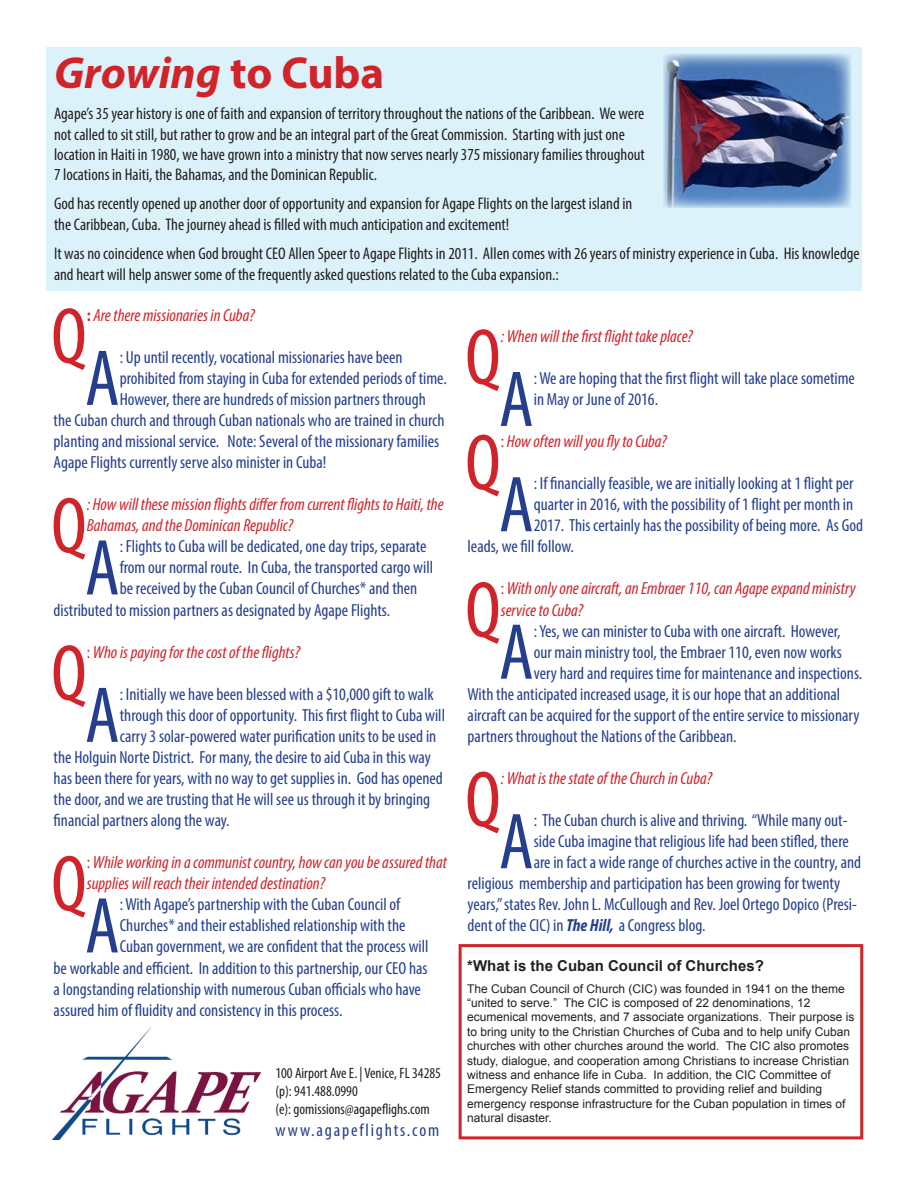
<style>
.page{position:relative;width:918px;height:1188px;background:#fff}
.page>*{position:absolute;margin:0;border:0;box-sizing:border-box;transform-origin:0 0}
.page_2_mast{font:condensed 80.1px "Myriad Pro";color:#d1232a}
.page_2_mast-2{font:condensed 80.1px "Myriad Pro";color:#253f8e}
.headline{font:italic 700 45px "Myriad Pro";color:#d1232a}
.t1{font:condensed 18px "Myriad Pro";letter-spacing:.1em;color:#253f8e}
.page_2_mast-3{font:condensed 17.55px/21px "Myriad Pro";color:#253f8e}
.page_2_mast-4{font:italic condensed 17.55px/21px "Myriad Pro";color:#d1232a}
.t2{font:condensed 16.8px/20.2px "Myriad Pro";color:#231f20}
.t3{font:condensed 15px "Myriad Pro";color:#231f20}
.photo_caption{font:700 15px "Arial";color:#231f20}
.photo_caption-2{font:12px/14.4px "Arial";color:#231f20}
.s1{font-style:normal}
.s2{font-weight:700;font-style:normal}
.s3{font-weight:700;font-style:italic}
</style>
<div class="page">
<div style="left:46px;top:47px;width:816px;height:244px;background:#d9f1fb"></div>
<img style="left:663px;top:54px;width:188px;height:154px">
<div style="left:459px;top:944px;width:404px;height:195px;border:3px solid #d1232a"></div>
<img style="left:52px;top:1026px;width:210px;height:113px">
<p class="headline" style="left:54px;top:43px;width:332px">Growing <span class="s1">to Cuba</span></p>
<p class="t2" style="left:54px;top:103px;width:592px">Agape’s 35 year history is one of faith and expansion of territory throughout the nations of the Caribbean. We were not called to sit still, but rather to grow and be an integral part of the Great Commission. Starting with just one location in Haiti in 1980, we have grown into a ministry that now serves nearly 375 missionary families throughout 7 locations in Haiti, the Bahamas, and the Dominican Republic.</p>
<p class="t2" style="left:54px;top:193px;width:580px">God has recently opened up another door of opportunity and expansion for Agape Flights on the largest island in the Caribbean, Cuba. The journey ahead is filled with much anticipation and excitement!</p>
<p class="t2" style="left:54px;top:243px;width:807px;line-height:20.7px">It was no coincidence when God brought CEO Allen Speer to Agape Flights in 2011. Allen comes with 26 years of ministry experience in Cuba. His knowledge and heart will help answer some of the frequently asked questions related to the Cuba expansion.:</p>
<p class="page_2_mast" style="left:51px;top:288px;width:37px">Q</p>
<p class="page_2_mast-4" style="left:87px;top:304px;width:169px"><span class="s2">:</span> Are there missionaries in Cuba?</p>
<p class="page_2_mast-2" style="left:85px;top:330px;width:36px">A</p>
<p class="page_2_mast-3" style="left:120px;top:346px;width:284px">: Up until recently, vocational missionaries have been</p>
<p class="page_2_mast-3" style="left:120px;top:367px;width:329px">prohibited from staying in Cuba for extended periods of time.</p>
<p class="page_2_mast-3" style="left:120px;top:388px;width:308px">However, there are hundreds of mission partners through</p>
<p class="page_2_mast-3" style="left:54px;top:409px;width:393px">the Cuban church and through Cuban nationals who are trained in church</p>
<p class="page_2_mast-3" style="left:54px;top:431px;width:387px">planting and missional service. Note: Several of the missionary families</p>
<p class="page_2_mast-3" style="left:54px;top:452px;width:274px">Agape Flights currently serve also minister in Cuba!</p>
<p class="page_2_mast" style="left:51px;top:477px;width:37px">Q</p>
<p class="page_2_mast-4" style="left:87px;top:494px;width:359px">: How will these mission flights differ from current flights to Haiti, the<br>Bahamas, and the Dominican Republic?</p>
<p class="page_2_mast-2" style="left:85px;top:520px;width:36px">A</p>
<p class="page_2_mast-3" style="left:120px;top:536px;width:308px">: Flights to Cuba will be dedicated, one day trips, separate</p>
<p class="page_2_mast-3" style="left:120px;top:557px;width:315px">from our normal route. In Cuba, the transported cargo will</p>
<p class="page_2_mast-3" style="left:120px;top:578px;width:299px">be received by the Cuban Council of Churches* and then</p>
<p class="page_2_mast-3" style="left:54px;top:599px;width:338px">distributed to mission partners as designated by Agape Flights.</p>
<p class="page_2_mast" style="left:51px;top:625px;width:37px">Q</p>
<p class="page_2_mast-4" style="left:87px;top:641px;width:215px"><span class="s1">:</span> Who is paying for the cost of the flights?</p>
<p class="page_2_mast-2" style="left:85px;top:667px;width:36px">A</p>
<p class="page_2_mast-3" style="left:120px;top:683px;width:315px">: Initially we have been blessed with a $10,000 gift to walk</p>
<p class="page_2_mast-3" style="left:120px;top:704px;width:327px">through this door of opportunity. This first flight to Cuba will</p>
<p class="page_2_mast-3" style="left:120px;top:725px;width:318px">carry 3 solar-powered water purification units to be used in</p>
<p class="page_2_mast-3" style="left:54px;top:746px;width:379px">the Holguin Norte District. For many, the desire to aid Cuba in this way</p>
<p class="page_2_mast-3" style="left:54px;top:767px;width:391px">has been there for years, with no way to get supplies in. God has opened</p>
<p class="page_2_mast-3" style="left:54px;top:789px;width:378px">the door, and we are trusting that He will see us through it by bringing</p>
<p class="page_2_mast-3" style="left:54px;top:810px;width:178px">financial partners along the way.</p>
<p class="page_2_mast" style="left:51px;top:835px;width:37px">Q</p>
<p class="page_2_mast-4" style="left:87px;top:852px;width:362px"><span class="s1">:</span> While working in a communist country, how can you be assured that supplies will reach their intended destination?</p>
<p class="page_2_mast-2" style="left:85px;top:878px;width:36px">A</p>
<p class="page_2_mast-3" style="left:120px;top:894px;width:282px">: With Agape’s partnership with the Cuban Council of</p>
<p class="page_2_mast-3" style="left:120px;top:915px;width:287px">Churches* and their established relationship with the</p>
<p class="page_2_mast-3" style="left:120px;top:936px;width:310px">Cuban government, we are confident that the process will</p>
<p class="page_2_mast-3" style="left:54px;top:957px;width:375px">be workable and efficient. In addition to this partnership, our CEO has</p>
<p class="page_2_mast-3" style="left:54px;top:978px;width:369px">a longstanding relationship with numerous Cuban officials who have</p>
<p class="page_2_mast-3" style="left:54px;top:999px;width:290px">assured him of fluidity and consistency in this process.</p>
<p class="t3" style="left:275px;top:1064px;width:167px">100 Airport Ave E. | Venice, FL 34285</p>
<p class="t3" style="left:275px;top:1082px;width:84px">(p): 941.488.0990</p>
<p class="t3" style="left:275px;top:1100px;width:156px">(e): gomissions@agapeflighs.com</p>
<p class="t1" style="left:275px;top:1119px;width:165px">www.agapeflights.com</p>
<p class="page_2_mast" style="left:465px;top:309px;width:37px">Q</p>
<p class="page_2_mast-4" style="left:501px;top:325px;width:194px">: When will the first flight take place?</p>
<p class="page_2_mast-2" style="left:499px;top:351px;width:36px">A</p>
<p class="page_2_mast-3" style="left:534px;top:367px;width:323px">: We are hoping that the first flight will take place sometime in May or June of 2016.</p>
<p class="page_2_mast" style="left:465px;top:414px;width:37px">Q</p>
<p class="page_2_mast-4" style="left:501px;top:431px;width:168px"><span class="s1">:</span> How often will you fly to Cuba?</p>
<p class="page_2_mast-2" style="left:499px;top:456px;width:36px">A</p>
<p class="page_2_mast-3" style="left:534px;top:473px;width:321px">: If financially feasible, we are initially looking at 1 flight per</p>
<p class="page_2_mast-3" style="left:534px;top:494px;width:321px">quarter in 2016, with the possibility of 1 flight per month in</p>
<p class="page_2_mast-3" style="left:534px;top:515px;width:331px">2017. This certainly has the possibility of being more. As God</p>
<p class="page_2_mast-3" style="left:468px;top:536px;width:108px">leads, we fill follow.</p>
<p class="page_2_mast" style="left:465px;top:562px;width:37px">Q</p>
<p class="page_2_mast-4" style="left:501px;top:578px;width:356px"><span class="s1">:</span> With only one aircraft, an Embraer 110, can Agape expand ministry service to Cuba?</p>
<p class="page_2_mast-2" style="left:499px;top:604px;width:36px">A</p>
<p class="page_2_mast-3" style="left:534px;top:620px;width:308px">: Yes, we can minister to Cuba with one aircraft. However,</p>
<p class="page_2_mast-3" style="left:534px;top:641px;width:310px">our main ministry tool, the Embraer 110, even now works</p>
<p class="page_2_mast-3" style="left:534px;top:662px;width:330px">very hard and requires time for maintenance and inspections.</p>
<p class="page_2_mast-3" style="left:468px;top:683px;width:374px">With the anticipated increased usage, it is our hope that an additional</p>
<p class="page_2_mast-3" style="left:468px;top:704px;width:393px">aircraft can be acquired for the support of the entire service to missionary</p>
<p class="page_2_mast-3" style="left:468px;top:725px;width:271px">partners throughout the Nations of the Caribbean.</p>
<p class="page_2_mast" style="left:465px;top:751px;width:37px">Q</p>
<p class="page_2_mast-4" style="left:501px;top:767px;width:213px">: What is the state of the Church in Cuba?</p>
<p class="page_2_mast-2" style="left:499px;top:793px;width:36px">A</p>
<p class="page_2_mast-3" style="left:534px;top:810px;width:315px">: The Cuban church is alive and thriving. “While many out-</p>
<p class="page_2_mast-3" style="left:534px;top:831px;width:317px">side Cuba imagine that religious life had been stifled, there</p>
<p class="page_2_mast-3" style="left:534px;top:852px;width:329px">are in fact a wide range of churches active in the country, and</p>
<p class="page_2_mast-3" style="left:468px;top:873px;width:374px">religious membership and participation has been growing for twenty</p>
<p class="page_2_mast-3" style="left:468px;top:894px;width:391px">years,” states Rev. John L. McCullough and Rev. Joel Ortego Dopico (Presi-</p>
<p class="page_2_mast-3" style="left:468px;top:915px;width:239px">dent of the CIC) in <span class="s3">The Hill,</span> a Congress blog.</p>
<p class="photo_caption" style="left:467px;top:956px;width:298px">*What is the Cuban Council of Churches?</p>
<p class="photo_caption-2" style="left:467px;top:981px;width:389px">The Cuban Council of Church (CIC) was founded in 1941 on the theme “united to serve.” The CIC is composed of 22 denominations, 12 ecumenical movements, and 7 associate organizations. Their purpose is to bring unity to the Christian Churches of Cuba and to help unify Cuban churches with other churches around the world. The CIC also promotes study, dialogue, and cooperation among Christians to increase Christian witness and enhance life in Cuba. In addition, the CIC Committee of Emergency Relief stands committed to providing relief and building emergency response infrastructure for the Cuban population in times of natural disaster.</p>
</div>
